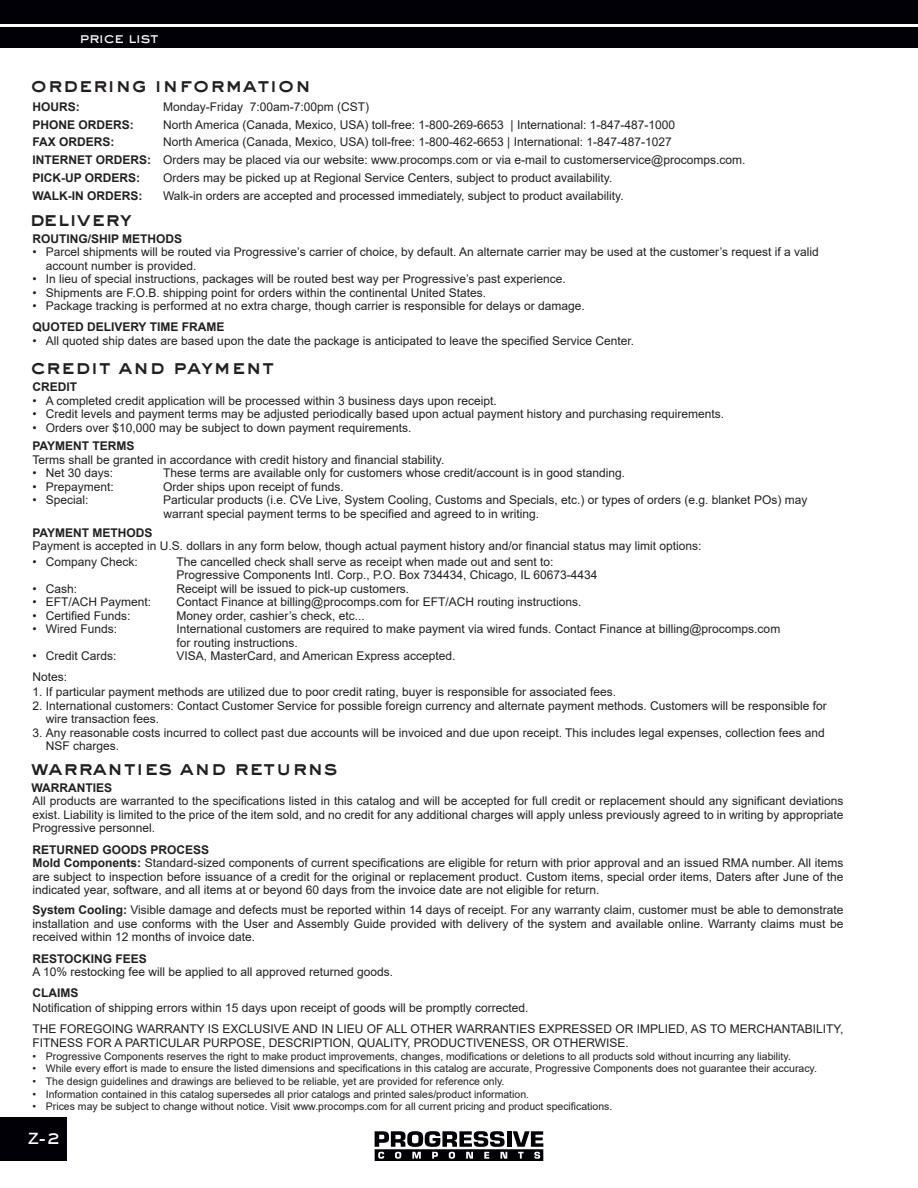
<style>
.page{position:relative;width:918px;height:1188px;background:#fff}
.page>*{position:absolute;margin:0;border:0;box-sizing:border-box;transform-origin:0 0}
.t1{font:21px "Sackers Heavy Gothic";letter-spacing:-.01em;color:#231f20}
.t2{font:500 15px "Sackers Gothic Std";letter-spacing:-.06em;color:#fff}
.t3{font:15px "Sackers Heavy Gothic";color:#fff}
.Page{font:12px/13.5px "Arial";color:#231f20}
.Page-2{font:700 12px "Arial";color:#231f20}
.t4{font:10.5px "Arial";color:#231f20}
.s1{font-weight:700}
.s2{font-size:16.5px}
</style>
<div class="page">
<div style="left:0;top:0;width:918px;height:24px;background:#000006"></div>
<div style="left:0;top:27px;width:918px;height:20px;background:#000006"></div>
<div style="left:0;top:1118px;width:68px;height:43px;background:#000006"></div>
<svg style="left:375px;top:1131px;width:168px;height:30px"></svg>
<p class="t2" style="left:79px;top:27px;width:81px">price list</p>
<p class="t1" style="left:30px;top:70px;width:283px">ordering information</p>
<p class="Page-2" style="left:32px;top:98px;width:49px">HOURS:</p>
<p class="Page" style="left:163px;top:100px;width:208px">Monday-Friday 7:00am-7:00pm (CST)</p>
<p class="Page-2" style="left:32px;top:116px;width:103px">PHONE ORDERS:</p>
<p class="Page" style="left:163px;top:118px;width:514px">North America (Canada, Mexico, USA) toll-free: 1-800-269-6653 | International: 1-847-487-1000</p>
<p class="Page-2" style="left:32px;top:134px;width:84px">FAX ORDERS:</p>
<p class="Page" style="left:163px;top:135px;width:510px">North America (Canada, Mexico, USA) toll-free: 1-800-462-6653 | International: 1-847-487-1027</p>
<p class="Page" style="left:32px;top:153px;width:715px"><span class="s1">INTERNET ORDERS:</span> Orders may be placed via our website: www.procomps.com or via e-mail to customerservice@procomps.com.</p>
<p class="Page-2" style="left:32px;top:169px;width:109px">PICK-UP ORDERS:</p>
<p class="Page" style="left:163px;top:171px;width:451px">Orders may be picked up at Regional Service Centers, subject to product availability.</p>
<p class="Page-2" style="left:32px;top:187px;width:111px">WALK-IN ORDERS:</p>
<p class="Page" style="left:163px;top:189px;width:462px">Walk-in orders are accepted and processed immediately, subject to product availability.</p>
<p class="t1" style="left:29px;top:204px;width:104px">delivery</p>
<p class="Page-2" style="left:32px;top:230px;width:151px">ROUTING/SHIP METHODS</p>
<p class="Page" style="left:46px;top:245px;width:775px;text-indent:-14px">• Parcel shipments will be routed via Progressive’s carrier of choice, by default. An alternate carrier may be used at the customer’s request if a valid account number is provided.</p>
<p class="Page" style="left:32px;top:272px;width:535px">• In lieu of special instructions, packages will be routed best way per Progressive’s past experience.</p>
<p class="Page" style="left:32px;top:286px;width:455px">• Shipments are F.O.B. shipping point for orders within the continental United States.</p>
<p class="Page" style="left:32px;top:299px;width:554px">• Package tracking is performed at no extra charge, though carrier is responsible for delays or damage.</p>
<p class="Page-2" style="left:32px;top:319px;width:194px">QUOTED DELIVERY TIME FRAME</p>
<p class="Page" style="left:32px;top:334px;width:603px">• All quoted ship dates are based upon the date the package is anticipated to leave the specified Service Center.</p>
<p class="t1" style="left:30px;top:352px;width:246px">credit and payment</p>
<p class="Page-2" style="left:32px;top:379px;width:46px">CREDIT</p>
<p class="Page" style="left:32px;top:394px;width:466px">• A completed credit application will be processed within 3 business days upon receipt.</p>
<p class="Page" style="left:32px;top:407px;width:693px">• Credit levels and payment terms may be adjusted periodically based upon actual payment history and purchasing requirements.</p>
<p class="Page" style="left:32px;top:421px;width:380px">• Orders over $10,000 may be subject to down payment requirements.</p>
<p class="Page-2" style="left:32px;top:438px;width:104px">PAYMENT TERMS</p>
<p class="Page" style="left:32px;top:453px;width:413px">Terms shall be granted in accordance with credit history and financial stability.</p>
<p class="Page" style="left:32px;top:466px;width:82px">• Net 30 days:</p>
<p class="Page" style="left:163px;top:466px;width:464px">These terms are available only for customers whose credit/account is in good standing.</p>
<p class="Page" style="left:32px;top:480px;width:83px">• Prepayment:</p>
<p class="Page" style="left:163px;top:480px;width:182px">Order ships upon receipt of funds.</p>
<p class="Page" style="left:32px;top:493px;width:58px">• Special:</p>
<p class="Page" style="left:163px;top:493px;width:646px">Particular products (i.e. CVe Live, System Cooling, Customs and Specials, etc.) or types of orders (e.g. blanket POs) may warrant special payment terms to be specified and agreed to in writing.</p>
<p class="Page-2" style="left:32px;top:524px;width:122px">PAYMENT METHODS</p>
<p class="Page" style="left:32px;top:539px;width:670px">Payment is accepted in U.S. dollars in any form below, though actual payment history and/or financial status may limit options:</p>
<p class="Page" style="left:32px;top:555px;width:107px">• Company Check:</p>
<p class="Page" style="left:177px;top:555px;width:422px">The cancelled check shall serve as receipt when made out and sent to:<br>Progressive Components Intl. Corp., P.O. Box 734434, Chicago, IL 60673-4434</p>
<p class="Page" style="left:32px;top:582px;width:46px">• Cash:</p>
<p class="Page" style="left:177px;top:582px;width:234px">Receipt will be issued to pick-up customers.</p>
<p class="Page" style="left:32px;top:595px;width:120px">• EFT/ACH Payment:</p>
<p class="Page" style="left:177px;top:595px;width:406px">Contact Finance at billing@procomps.com for EFT/ACH routing instructions.</p>
<p class="Page" style="left:32px;top:609px;width:100px">• Certified Funds:</p>
<p class="Page" style="left:177px;top:609px;width:190px">Money order, cashier’s check, etc...</p>
<p class="Page" style="left:32px;top:622px;width:86px">• Wired Funds:</p>
<p class="Page" style="left:177px;top:622px;width:605px">International customers are required to make payment via wired funds. Contact Finance at billing@procomps.com for routing instructions.</p>
<p class="Page" style="left:32px;top:649px;width:86px">• Credit Cards:</p>
<p class="Page" style="left:177px;top:649px;width:280px">VISA, MasterCard, and American Express accepted.</p>
<p class="Page" style="left:32px;top:670px;width:36px">Notes:</p>
<p class="Page" style="left:32px;top:685px;width:585px">1. If particular payment methods are utilized due to poor credit rating, buyer is responsible for associated fees.</p>
<p class="Page" style="left:46px;top:699px;width:782px;text-indent:-14px">2. International customers: Contact Customer Service for possible foreign currency and alternate payment methods. Customers will be responsible for wire transaction fees.</p>
<p class="Page" style="left:46px;top:726px;width:780px;text-indent:-14px">3. Any reasonable costs incurred to collect past due accounts will be invoiced and due upon receipt. This includes legal expenses, collection fees and<br>NSF charges.</p>
<p class="t1" style="left:31px;top:753px;width:308px">warranties and returns</p>
<p class="Page-2" style="left:32px;top:779px;width:82px">WARRANTIES</p>
<p class="Page" style="left:32px;top:794px;width:813px;text-align:justify">All products are warranted to the specifications listed in this catalog and will be accepted for full credit or replacement should any significant deviations exist. Liability is limited to the price of the item sold, and no credit for any additional charges will apply unless previously agreed to in writing by appropriate Progressive personnel.</p>
<p class="Page-2" style="left:32px;top:841px;width:178px">RETURNED GOODS PROCESS</p>
<p class="Page" style="left:32px;top:856px;width:813px;text-align:justify"><span class="s1">Mold Components:</span> Standard-sized components of current specifications are eligible for return with prior approval and an issued RMA number. All items are subject to inspection before issuance of a credit for the original or replacement product. Custom items, special order items, Daters after June of the indicated year, software, and all items at or beyond 60 days from the invoice date are not eligible for return.</p>
<p class="Page" style="left:32px;top:903px;width:813px;text-align:justify"><span class="s1">System Cooling:</span> Visible damage and defects must be reported within 14 days of receipt. For any warranty claim, customer must be able to demonstrate installation and use conforms with the User and Assembly Guide provided with delivery of the system and available online. Warranty claims must be received within 12 months of invoice date.</p>
<p class="Page-2" style="left:32px;top:950px;width:116px">RESTOCKING FEES</p>
<p class="Page" style="left:32px;top:965px;width:362px">A 10% restocking fee will be applied to all approved returned goods.</p>
<p class="Page-2" style="left:32px;top:985px;width:47px">CLAIMS</p>
<p class="Page" style="left:32px;top:1001px;width:498px">Notification of shipping errors within 15 days upon receipt of goods will be promptly corrected.</p>
<p class="Page" style="left:32px;top:1021px;width:813px;line-height:14.4px">THE FOREGOING WARRANTY IS EXCLUSIVE AND IN LIEU OF ALL OTHER WARRANTIES EXPRESSED OR IMPLIED, AS TO MERCHANTABILITY,<br>FITNESS FOR A PARTICULAR PURPOSE, DESCRIPTION, QUALITY, PRODUCTIVENESS, OR OTHERWISE.</p>
<p class="t4" style="left:32px;top:1049px;width:760px">• Progressive Components reserves the right to make product improvements, changes, modifications or deletions to all products sold without incurring any liability.</p>
<p class="t4" style="left:32px;top:1061px;width:786px">• While every effort is made to ensure the listed dimensions and specifications in this catalog are accurate, Progressive Components does not guarantee their accuracy.</p>
<p class="t4" style="left:32px;top:1074px;width:474px">• The design guidelines and drawings are believed to be reliable, yet are provided for reference only.</p>
<p class="t4" style="left:32px;top:1087px;width:498px">• Information contained in this catalog supersedes all prior catalogs and printed sales/product information.</p>
<p class="t4" style="left:32px;top:1099px;width:581px">• Prices may be subject to change without notice. Visit www.procomps.com for all current pricing and product specifications.</p>
<p class="t3" style="left:28px;top:1128px;width:34px">Z-<span class="s2">2</span></p>
</div>
